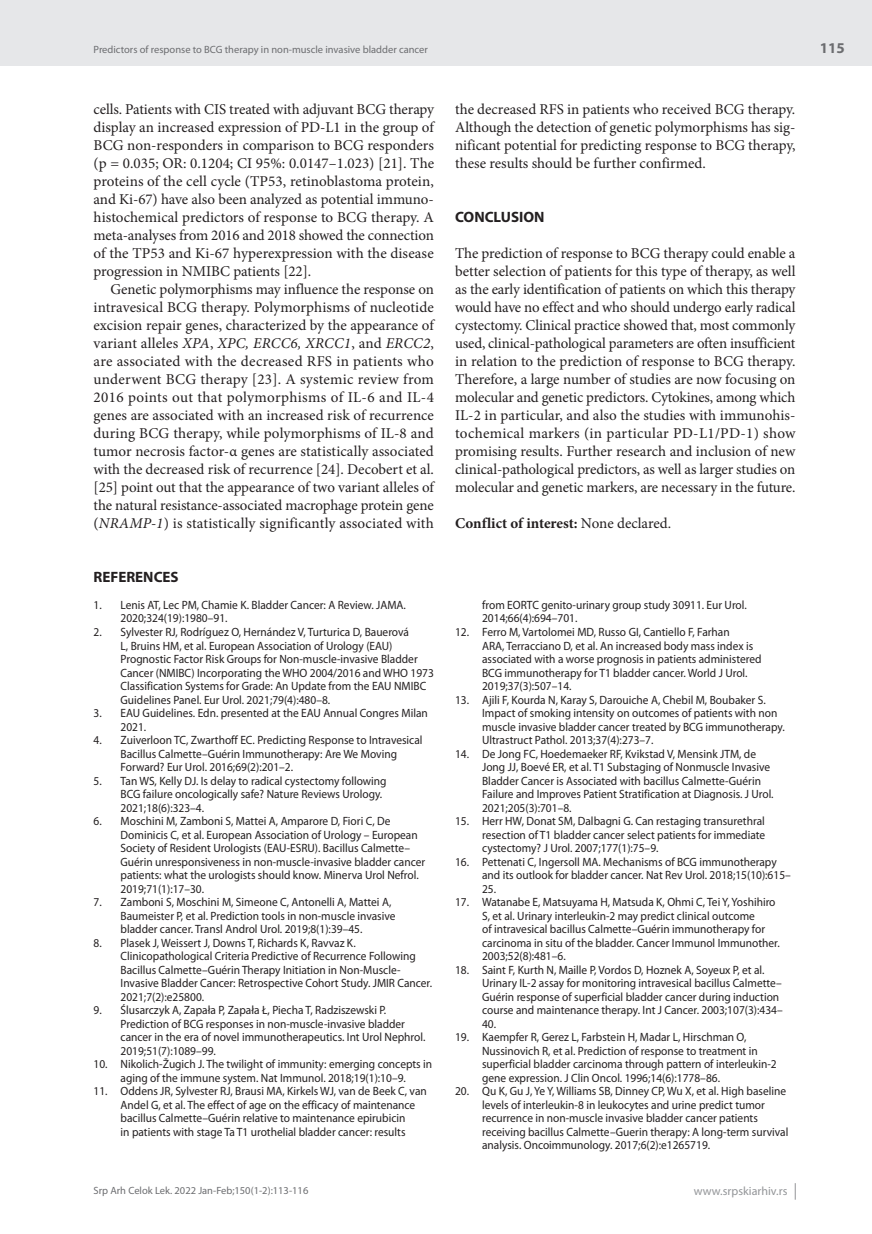
<style>
.page{position:relative;width:872px;height:1234px;background:#fff}
.page>*{position:absolute;margin:0;border:0;box-sizing:border-box;transform-origin:0 0}
.t1{font:15px/18px "Minion Pro";letter-spacing:-.005em;color:#231f20;text-align:justify}
.t2{font:700 15px "Minion Pro";color:#231f20}
.t3{font:700 15px "Myriad Pro";color:#231f20}
.t4{font:700 15px "Myriad Pro";color:#6c6d70}
.t5{font:12px/13.5px "Myriad Pro";color:#231f20;scale:.95 1}
.t6{font:12px "Myriad Pro";color:#939598}
.t7{font:10.5px "Myriad Pro";color:#6c6d70}
.s1{font-style:italic}
.s2{font-weight:400}
</style>
<div class="page">
<div style="left:0;top:0;width:872px;height:66px;background:#e6e7e9"></div>
<svg style="left:795px;top:1183px;width:1px;height:16px"></svg>
<p class="t7" style="left:94px;top:43px;width:336px">Predictors of response to BCG therapy in non-muscle invasive bladder cancer</p>
<p class="t1" style="left:94px;top:100px;width:342px">cells. Patients with CIS treated with adjuvant BCG therapy display an increased expression of PD-L1 in the group of BCG non-responders in comparison to BCG responders (p = 0.035; OR: 0.1204; CI 95%: 0.0147–1.023) [21]. The proteins of the cell cycle (TP53, retinoblastoma protein, and Ki-67) have also been analyzed as potential immuno&shy;histochemical predictors of response to BCG therapy. A meta-analyses from 2016 and 2018 showed the connection of the TP53 and Ki-67 hyperexpression with the disease progression in NMIBC patients [22].</p>
<p class="t1" style="left:94px;top:280px;width:342px;text-indent:17px">Genetic polymorphisms may influence the response on intravesical BCG therapy. Polymorphisms of nucleotide excision repair genes, characterized by the appearance of variant alleles <span class="s1">XPA</span>, <span class="s1">XPC, ERCC6, XRCC1</span>, and <span class="s1">ERCC2</span>, are associated with the decreased RFS in patients who underwent BCG therapy [23]. A systemic review from 2016 points out that polymorphisms of IL-6 and IL-4 genes are associated with an increased risk of recurrence during BCG therapy, while polymorphisms of IL-8 and tumor necrosis factor-α genes are statistically associated with the decreased risk of recurrence [24]. Decobert et al. [25] point out that the appearance of two variant alleles of the natural resistance-associated macrophage protein gene (<span class="s1">NRAMP-1</span>) is statistically significantly associated with</p>
<p class="t3" style="left:94px;top:567px;width:87px">REFERENCES</p>
<p class="t5" style="left:121px;top:598px;width:302px;text-indent:-27px">1. Lenis AT, Lec PM, Chamie K. Bladder Cancer: A Review. JAMA.<br>2020;324(19):1980–91.</p>
<p class="t5" style="left:121px;top:625px;width:331px;text-indent:-27px">2. Sylvester RJ, Rodríguez O, Hernández V, Turturica D, Bauerová<br>L, Bruins HM, et al. European Association of Urology (EAU)<br>Prognostic Factor Risk Groups for Non-muscle-invasive Bladder Cancer (NMIBC) Incorporating the WHO 2004/2016 and WHO 1973<br>Classification Systems for Grade: An Update from the EAU NMIBC Guidelines Panel. Eur Urol. 2021;79(4):480–8.</p>
<p class="t5" style="left:121px;top:706px;width:325px;text-indent:-27px">3. EAU Guidelines. Edn. presented at the EAU Annual Congres Milan<br>2021.</p>
<p class="t5" style="left:121px;top:733px;width:319px;text-indent:-27px">4. Zuiverloon TC, Zwarthoff EC. Predicting Response to Intravesical<br>Bacillus Calmette–Guérin Immunotherapy: Are We Moving<br>Forward? Eur Urol. 2016;69(2):201–2.</p>
<p class="t5" style="left:121px;top:773px;width:282px;text-indent:-27px">5. Tan WS, Kelly DJ. Is delay to radical cystectomy following<br>BCG failure oncologically safe? Nature Reviews Urology.<br>2021;18(6):323–4.</p>
<p class="t5" style="left:121px;top:814px;width:322px;text-indent:-27px">6. Moschini M, Zamboni S, Mattei A, Amparore D, Fiori C, De Dominicis C, et al. European Association of Urology – European Society of Resident Urologists (EAU-ESRU). Bacillus Calmette– Guérin unresponsiveness in non-muscle-invasive bladder cancer patients: what the urologists should know. Minerva Urol Nefrol.<br>2019;71(1):17–30.</p>
<p class="t5" style="left:121px;top:895px;width:291px;text-indent:-27px">7. Zamboni S, Moschini M, Simeone C, Antonelli A, Mattei A,<br>Baumeister P, et al. Prediction tools in non-muscle invasive bladder cancer. Transl Androl Urol. 2019;8(1):39–45.</p>
<p class="t5" style="left:121px;top:935px;width:329px;text-indent:-27px">8. Plasek J, Weissert J, Downs T, Richards K, Ravvaz K.<br>Clinicopathological Criteria Predictive of Recurrence Following Bacillus Calmette–Guérin Therapy Initiation in Non-Muscle-Invasive Bladder Cancer: Retrospective Cohort Study. JMIR Cancer.<br>2021;7(2):e25800.</p>
<p class="t5" style="left:121px;top:1003px;width:322px;text-indent:-27px">9. Ślusarczyk A, Zapała P, Zapała Ł, Piecha T, Radziszewski P.<br>Prediction of BCG responses in non-muscle-invasive bladder cancer in the era of novel immunotherapeutics. Int Urol Nephrol.<br>2019;51(7):1089–99.</p>
<p class="t5" style="left:94px;top:1057px;width:358px;text-align:center">10. Nikolich-Žugich J. The twilight of immunity: emerging concepts in aging of the immune system. Nat Immunol. 2018;19(1):10–9.</p>
<p class="t5" style="left:121px;top:1084px;width:324px;text-indent:-27px">11. Oddens JR, Sylvester RJ, Brausi MA, Kirkels WJ, van de Beek C, van Andel G, et al. The effect of age on the efficacy of maintenance bacillus Calmette–Guérin relative to maintenance epirubicin<br>in patients with stage Ta T1 urothelial bladder cancer: results</p>
<p class="t1" style="left:455px;top:100px;width:342px">the decreased RFS in patients who received BCG therapy.<br>Although the detection of genetic polymorphisms has sig&shy;nificant potential for predicting response to BCG therapy, these results should be further confirmed.</p>
<p class="t3" style="left:455px;top:207px;width:91px">CONCLUSION</p>
<p class="t1" style="left:455px;top:244px;width:342px">The prediction of response to BCG therapy could enable a better selection of patients for this type of therapy, as well as the early identification of patients on which this therapy would have no effect and who should undergo early radical cystectomy. Clinical practice showed that, most commonly used, clinical-pathological parameters are often insufficient in relation to the prediction of response to BCG therapy.<br>Therefore, a large number of studies are now focusing on molecular and genetic predictors. Cytokines, among which IL-2 in particular, and also the studies with immunohis&shy;tochemical markers (in particular PD-L1/PD-1) show promising results. Further research and inclusion of new clinical-pathological predictors, as well as larger studies on molecular and genetic markers, are necessary in the future.</p>
<p class="t2" style="left:455px;top:512px;width:217px">Conflict of interest: <span class="s2">None declared.</span></p>
<p class="t5" style="left:482px;top:598px;width:280px">from EORTC genito-urinary group study 30911. Eur Urol.<br>2014;66(4):694–701.</p>
<p class="t5" style="left:482px;top:625px;width:295px;text-indent:-27px">12. Ferro M, Vartolomei MD, Russo GI, Cantiello F, Farhan<br>ARA, Terracciano D, et al. An increased body mass index is associated with a worse prognosis in patients administered BCG immunotherapy for T1 bladder cancer. World J Urol.<br>2019;37(3):507–14.</p>
<p class="t5" style="left:482px;top:692px;width:320px;text-indent:-27px">13. Ajili F, Kourda N, Karay S, Darouiche A, Chebil M, Boubaker S.<br>Impact of smoking intensity on outcomes of patients with non muscle invasive bladder cancer treated by BCG immunotherapy.<br>Ultrastruct Pathol. 2013;37(4):273–7.</p>
<p class="t5" style="left:482px;top:746px;width:308px;text-indent:-27px">14. De Jong FC, Hoedemaeker RF, Kvikstad V, Mensink JTM, de Jong JJ, Boevé ER, et al. T1 Substaging of Nonmuscle Invasive Bladder Cancer is Associated with bacillus Calmette-Guérin Failure and Improves Patient Stratification at Diagnosis. J Urol.<br>2021;205(3):701–8.</p>
<p class="t5" style="left:482px;top:814px;width:299px;text-align:justify;text-indent:-27px">15. Herr HW, Donat SM, Dalbagni G. Can restaging transurethral resection of T1 bladder cancer select patients for immediate cystectomy? J Urol. 2007;177(1):75–9.</p>
<p class="t5" style="left:482px;top:854px;width:326px;text-indent:-27px">16. Pettenati C, Ingersoll MA. Mechanisms of BCG immunotherapy and its outlook for bladder cancer. Nat Rev Urol. 2018;15(10):615–<br>25.</p>
<p class="t5" style="left:482px;top:895px;width:315px;text-indent:-27px">17. Watanabe E, Matsuyama H, Matsuda K, Ohmi C, Tei Y, Yoshihiro S, et al. Urinary interleukin-2 may predict clinical outcome<br>of intravesical bacillus Calmette–Guérin immunotherapy for carcinoma in situ of the bladder. Cancer Immunol Immunother.<br>2003;52(8):481–6.</p>
<p class="t5" style="left:482px;top:962px;width:318px;text-indent:-27px">18. Saint F, Kurth N, Maille P, Vordos D, Hoznek A, Soyeux P, et al.<br>Urinary IL-2 assay for monitoring intravesical bacillus Calmette– Guérin response of superficial bladder cancer during induction course and maintenance therapy. Int J Cancer. 2003;107(3):434– 40.</p>
<p class="t5" style="left:482px;top:1030px;width:312px;text-indent:-27px">19. Kaempfer R, Gerez L, Farbstein H, Madar L, Hirschman O, Nussinovich R, et al. Prediction of response to treatment in superficial bladder carcinoma through pattern of interleukin-2 gene expression. J Clin Oncol. 1996;14(6):1778–86.</p>
<p class="t5" style="left:482px;top:1084px;width:324px;text-indent:-27px">20. Qu K, Gu J, Ye Y, Williams SB, Dinney CP, Wu X, et al. High baseline levels of interleukin-8 in leukocytes and urine predict tumor recurrence in non-muscle invasive bladder cancer patients receiving bacillus Calmette–Guerin therapy: A long-term survival analysis. Oncoimmunology. 2017;6(2):e1265719.</p>
<p class="t7" style="left:94px;top:1184px;width:216px">Srp Arh Celok Lek. 2022 Jan-Feb;150(1-2):113-116</p>
<p class="t6" style="left:694px;top:1183px;width:95px">www.srpskiarhiv.rs</p>
<p class="t4" style="left:820px;top:38px;width:26px">115</p>
</div>
